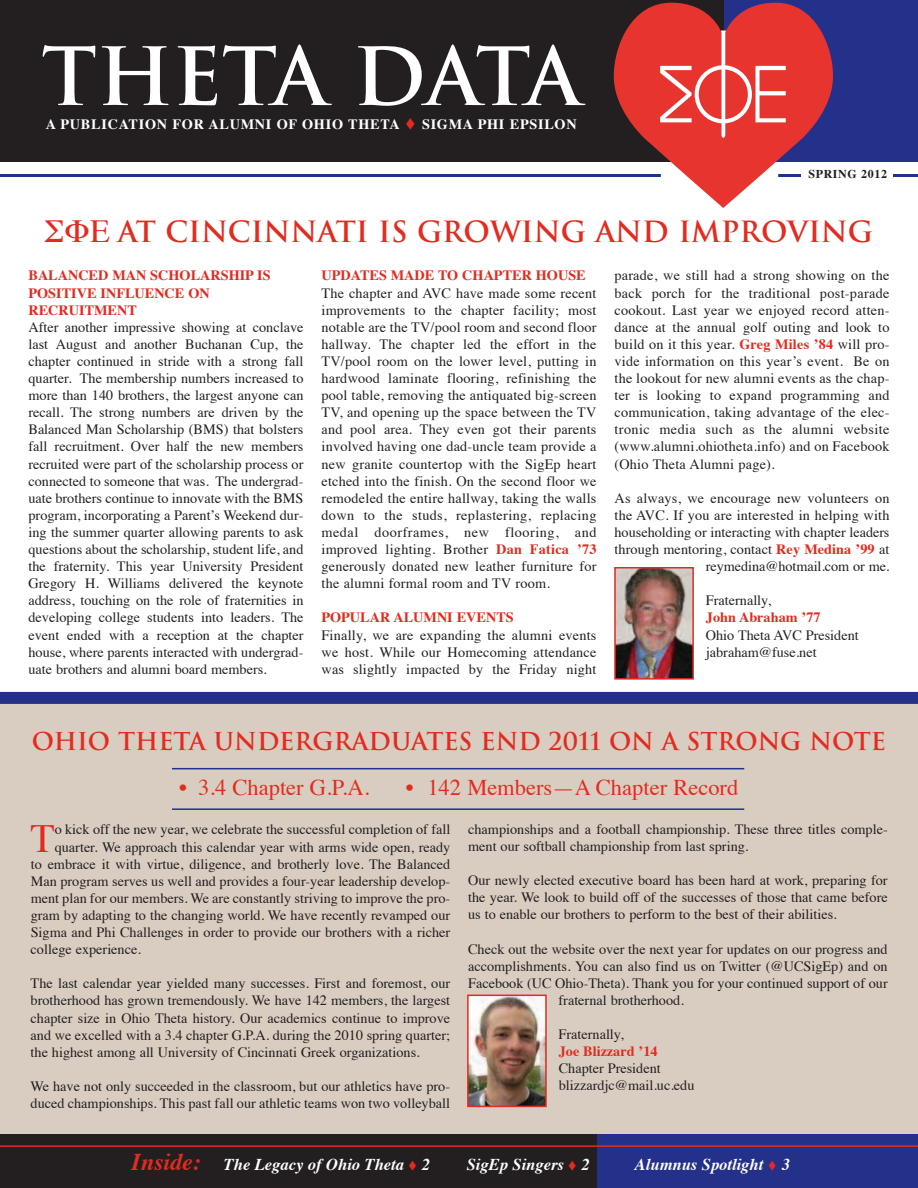
<style>
.page{position:relative;width:918px;height:1188px;background:#fff}
.page>*{position:absolute;margin:0;border:0;box-sizing:border-box;transform-origin:0 0}
.t1{font:700 78px "Trajan";color:#fff}
.t2{font:40.05px "Times";color:#e32b20}
.t3{font:700 28.5px "Trajan";color:#e32b20}
.t4{font:700 24px "Trajan";color:#e32b20}
.t5{font:22.5px "Times";color:#e32b20}
.t6{font:italic 700 16.5px "Times";color:#fff}
.t7{font:14.25px/17.1px "Times";color:#231f20;text-align:justify}
.t8{font:700 14.25px/17.1px "Times";color:#e32b20}
.t9{font:700 14.25px "Times";letter-spacing:.05em;color:#fff}
.t10{font:700 12px "Times";letter-spacing:.05em;color:#231f20}
.s1{color:#e32b20}
.s2{font-weight:700;color:#e32b20}
.s3{font-size:24px;color:#e32b20}
</style>
<div class="page">
<div style="left:0;top:697px;width:917px;height:457px;background:#d8cdc0"></div>
<div style="left:567px;top:1134px;width:351px;height:54px;background:#24318b"></div>
<div style="left:0;top:1134px;width:596px;height:54px;background:#231f20"></div>
<div style="left:696px;top:0;width:222px;height:162px;background:#24318b"></div>
<div style="left:0;top:0;width:723px;height:162px;background:#231f20"></div>
<hr style="left:0;top:1145px;width:918px;height:2px;background:#e32b20">
<hr style="left:778px;top:174px;width:140px;height:3px;background:#24318b">
<hr style="left:0;top:174px;width:661px;height:3px;background:#24318b">
<svg style="left:614px;top:3px;width:219px;height:205px;fill:#e8342e"></svg>
<div style="left:801px;top:167px;width:92px;height:16px;background:#fff"></div>
<div style="left:0;top:692px;width:918px;height:12px;background:#24318b"></div>
<img style="left:470px;top:998px;width:74px;height:106px">
<div style="left:467px;top:995px;width:80px;height:112px;border:2px solid #e32b20"></div>
<hr style="left:172px;top:768px;width:572px;height:1px;background:#24318b">
<hr style="left:172px;top:808px;width:572px;height:2px;background:#24318b">
<img style="left:617px;top:570px;width:74px;height:107px">
<div style="left:614px;top:567px;width:80px;height:113px;border:2px solid #e32b20"></div>
<h1 class="t1" style="left:42px;top:32px;width:541px">THETA DATA</h1>
<p class="t9" style="left:46px;top:118px;width:532px">A PUBLICATION FOR ALUMNI OF OHIO THETA <span class="s1">▼</span> SIGMA PHI EPSILON</p>
<p class="t10" style="left:808px;top:169px;width:80px">SPRING 2012</p>
<h3 class="t3" style="left:118px;top:216px;width:757px">AT CINCINNATI IS GROWING AND IMPROVING</h3>
<p class="t8" style="left:28px;top:268px;width:244px">BALANCED MAN SCHOLARSHIP IS<br>POSITIVE INFLUENCE ON<br>RECRUITMENT</p>
<p class="t7" style="left:28px;top:320px;width:277px">After another impressive showing at conclave last August and another Buchanan Cup, the chapter continued in stride with a strong fall quarter. The membership numbers increased to more than 140 brothers, the largest anyone can recall. The strong numbers are driven by the Balanced Man Scholarship (BMS) that bolsters fall recruitment. Over half the new members recruited were part of the scholarship process or connected to someone that was. The undergrad&shy;uate brothers continue to innovate with the BMS program, incorporating a Parent’s Weekend dur&shy;ing the summer quarter allowing parents to ask questions about the scholarship, student life, and the fraternity. This year University President Gregory H. Williams delivered the keynote address, touching on the role of fraternities in developing college students into leaders. The event ended with a reception at the chapter house, where parents interacted with undergrad&shy;uate brothers and alumni board members.</p>
<p class="t8" style="left:322px;top:268px;width:266px">UPDATES MADE TO CHAPTER HOUSE</p>
<p class="t7" style="left:321px;top:285px;width:277px">The chapter and AVC have made some recent improvements to the chapter facility; most notable are the TV/pool room and second floor hallway. The chapter led the effort in the TV/pool room on the lower level, putting in hardwood laminate flooring, refinishing the pool table, removing the antiquated big-screen TV, and opening up the space between the TV and pool area. They even got their parents involved having one dad-uncle team provide a new granite countertop with the SigEp heart etched into the finish. On the second floor we remodeled the entire hallway, taking the walls down to the studs, replastering, replacing medal doorframes, new flooring, and improved lighting. Brother <span class="s2">DAN FATICA ’73 </span>generously donated new leather furniture for the alumni formal room and TV room.</p>
<p class="t8" style="left:322px;top:610px;width:194px">POPULAR ALUMNI EVENTS</p>
<p class="t7" style="left:321px;top:627px;width:277px">Finally, we are expanding the alumni events we host. While our Homecoming attendance was slightly impacted by the Friday night</p>
<p class="t7" style="left:614px;top:268px;width:277px">parade, we still had a strong showing on the back porch for the traditional post-parade cookout. Last year we enjoyed record atten&shy;dance at the annual golf outing and look to build on it this year. <span class="s2">GREG MILES ’84</span> will pro&shy;vide information on this year’s event. Be on the lookout for new alumni events as the chap&shy;ter is looking to expand programming and communication, taking advantage of the elec&shy;tronic media such as the alumni website (www.alumni.ohiotheta.info) and on Facebook (Ohio Theta Alumni page).</p>
<p class="t7" style="left:614px;top:491px;width:277px;text-align:right">As always, we encourage new volunteers on the AVC. If you are interested in helping with householding or interacting with chapter leaders through mentoring, contact <span class="s2">REY MEDINA ’99</span> at reymedina@hotmail.com or me.</p>
<p class="t7" style="left:706px;top:593px;width:67px">Fraternally,</p>
<p class="t8" style="left:706px;top:610px;width:116px">JOHN ABRAHAM ’77</p>
<p class="t7" style="left:706px;top:627px;width:154px">Ohio Theta AVC President jabraham@fuse.net</p>
<h3 class="t4" style="left:32px;top:728px;width:856px">OHIO THETA UNDERGRADUATES END 2011 ON A STRONG NOTE</h3>
<h3 class="t5" style="left:179px;top:778px;width:192px">• 3.4 Chapter G.P.A.</h3>
<h3 class="t5" style="left:406px;top:778px;width:334px">• 142 Members—A Chapter Record</h3>
<h2 class="t2" style="left:30px;top:822px;width:26px">T</h2>
<p class="t7" style="left:55px;top:822px;width:397px">o kick off the new year, we celebrate the successful completion of fall</p>
<p class="t7" style="left:55px;top:839px;width:397px">quarter. We approach this calendar year with arms wide open, ready</p>
<p class="t7" style="left:31px;top:857px;width:421px">to embrace it with virtue, diligence, and brotherly love. The Balanced</p>
<p class="t7" style="left:31px;top:874px;width:421px">Man program serves us well and provides a four-year leadership develop-</p>
<p class="t7" style="left:31px;top:891px;width:421px">ment plan for our members. We are constantly striving to improve the pro-</p>
<p class="t7" style="left:31px;top:908px;width:421px">gram by adapting to the changing world. We have recently revamped our</p>
<p class="t7" style="left:31px;top:925px;width:421px">Sigma and Phi Challenges in order to provide our brothers with a richer</p>
<p class="t7" style="left:31px;top:942px;width:112px">college experience.</p>
<p class="t7" style="left:31px;top:976px;width:421px">The last calendar year yielded many successes. First and foremost, our brotherhood has grown tremendously. We have 142 members, the largest chapter size in Ohio Theta history. Our academics continue to improve and we excelled with a 3.4 chapter G.P.A. during the 2010 spring quarter; the highest among all University of Cincinnati Greek organizations.</p>
<p class="t7" style="left:31px;top:1079px;width:421px">We have not only succeeded in the classroom, but our athletics have pro&shy;duced championships. This past fall our athletic teams won two volleyball</p>
<p class="t7" style="left:468px;top:822px;width:421px">championships and a football championship. These three titles comple&shy;ment our softball championship from last spring.</p>
<p class="t7" style="left:468px;top:873px;width:421px">Our newly elected executive board has been hard at work, preparing for the year. We look to build off of the successes of those that came before us to enable our brothers to perform to the best of their abilities.</p>
<p class="t7" style="left:468px;top:942px;width:421px">Check out the website over the next year for updates on our progress and</p>
<p class="t7" style="left:468px;top:959px;width:421px">accomplishments. You can also find us on Twitter (@UCSigEp) and on</p>
<p class="t7" style="left:468px;top:976px;width:421px">Facebook (UC Ohio-Theta). Thank you for your continued support of our</p>
<p class="t7" style="left:559px;top:993px;width:127px">fraternal brotherhood.</p>
<p class="t7" style="left:559px;top:1027px;width:67px">Fraternally,</p>
<p class="t8" style="left:559px;top:1044px;width:100px">JOE BLIZZARD ’14</p>
<p class="t7" style="left:559px;top:1061px;width:137px">Chapter President blizzardjc@mail.uc.edu</p>
<p class="t6" style="left:131px;top:1158px;width:301px"><span class="s3">Inside:</span> The Legacy of Ohio Theta <span class="s1">▼</span> 2</p>
<p class="t6" style="left:467px;top:1158px;width:125px">SigEp Singers <span class="s1">▼</span> 2</p>
<p class="t6" style="left:635px;top:1158px;width:157px">Alumnus Spotlight <span class="s1">▼</span> 3</p>
</div>
